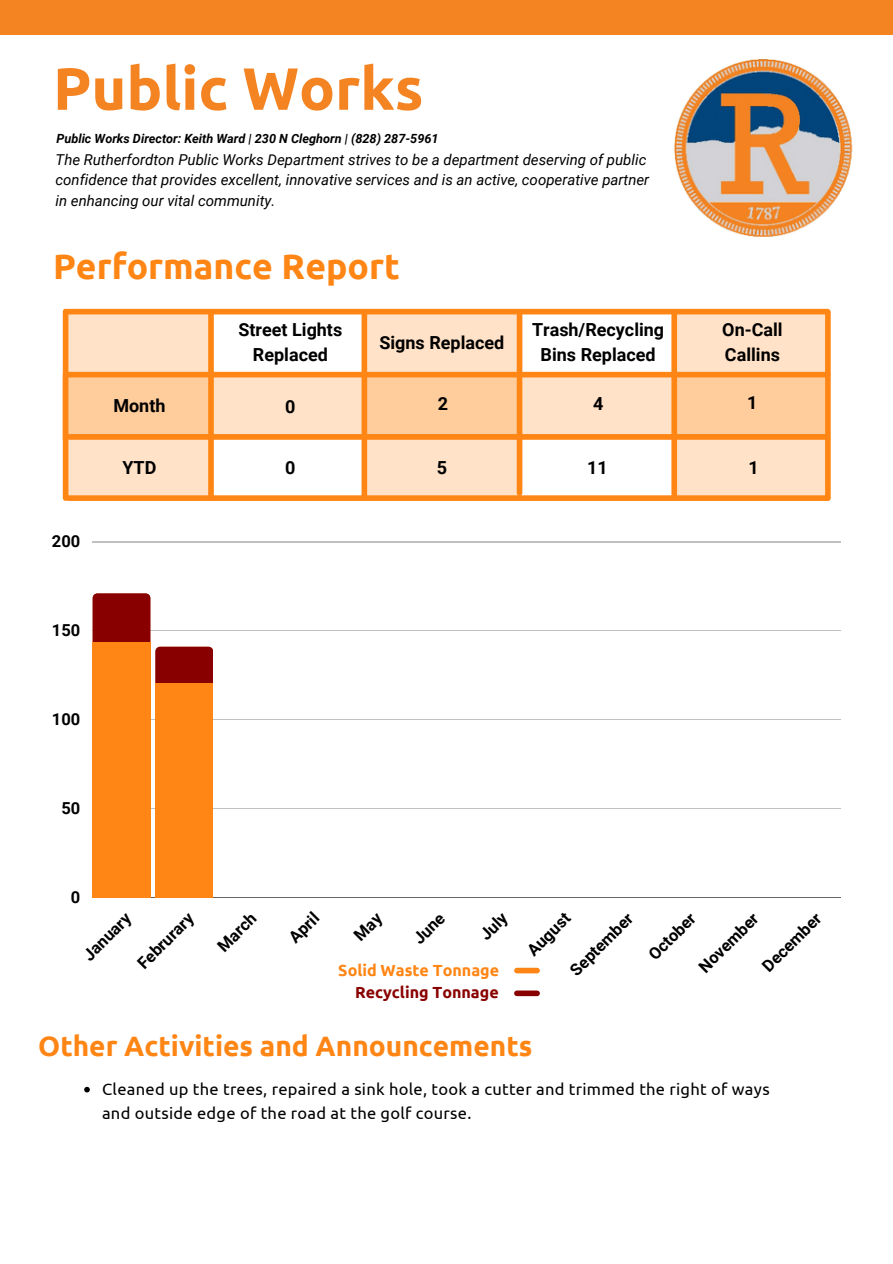
<style>
.page{position:relative;width:893px;height:1264px;background:#fff}
.page>*{position:absolute;margin:0;border:0;box-sizing:border-box;transform-origin:0 0}
.t1{font:700 59.55px "Ubuntu";color:#f48322}
.t2{font:700 35.55px "Ubuntu";color:#ff8514}
.t3{font:700 28.05px "Ubuntu";color:#ff8514}
.t4{font:700 18px/24.8px "Roboto";color:#000;text-align:center}
.t5{font:16.5px/24.8px "Ubuntu";letter-spacing:.015em;color:#000}
.t6{font:700 16.5px "Roboto";color:#000}
.t7{font:700 16.05px "Ubuntu";color:#ff8514}
.t8{font:700 16.05px "Ubuntu";color:#890000}
.t9{font:italic 15px/20.2px "Roboto";color:#000}
.t10{font:italic 700 12.6px "Roboto";color:#000}
</style>
<div class="page">
<hr style="left:93px;top:541px;width:747px;height:1px;background:#000">
<hr style="left:93px;top:630px;width:747px;height:1px;background:#000">
<hr style="left:93px;top:719px;width:747px;height:1px;background:#000">
<hr style="left:93px;top:808px;width:747px;height:1px;background:#000">
<hr style="left:93px;top:897px;width:747px;height:1px;background:#000">
<svg style="left:93px;top:593px;width:57px;height:5px"></svg>
<div style="left:155px;top:646px;width:58px;height:37px;background:#890000"></div>
<div style="left:93px;top:642px;width:57px;height:255px;background:#ff8514"></div>
<div style="left:155px;top:683px;width:58px;height:214px;background:#ff8514"></div>
<div style="left:0;top:0;width:892px;height:34px;background:#f48322"></div>
<svg style="left:84px;top:1086px;width:6px;height:6px"></svg>
<img style="left:585px;top:60px;width:268px;height:266px">
<div style="left:517px;top:967px;width:20px;height:6px;background:#ff8514"></div>
<div style="left:517px;top:990px;width:20px;height:6px;background:#890000"></div>
<div style="left:364px;top:311px;width:155px;height:189px;background:#ffe2c7"></div>
<div style="left:66px;top:309px;width:144px;height:189px;background:#ffe2c7"></div>
<div style="left:677px;top:314px;width:149px;height:182px;background:#ffe2c7"></div>
<svg style="left:62px;top:374px;width:762px;height:65px;background:#ffd4ab"></svg>
<div style="left:68px;top:309px;width:759px;height:5px;background:#ff8514"></div>
<div style="left:68px;top:372px;width:759px;height:5px;background:#ff8514"></div>
<div style="left:69px;top:434px;width:756px;height:5px;background:#ff8514"></div>
<div style="left:68px;top:495px;width:759px;height:6px;background:#ff8514"></div>
<div style="left:825px;top:312px;width:5px;height:186px;background:#ff8514"></div>
<div style="left:516px;top:312px;width:6px;height:181px;background:#ff8514"></div>
<div style="left:208px;top:312px;width:6px;height:185px;background:#ff8514"></div>
<div style="left:63px;top:311px;width:5px;height:187px;background:#ff8514"></div>
<div style="left:361px;top:314px;width:6px;height:181px;background:#ff8514"></div>
<div style="left:671px;top:314px;width:6px;height:181px;background:#ff8514"></div>
<h1 class="t1" style="left:53px;top:54px;width:372px">Public Works</h1>
<p class="t10" style="left:56px;top:131px;width:383px">Public Works Director: Keith Ward | 230 N Cleghorn | (828) 287-5961</p>
<p class="t9" style="left:56px;top:150px;width:595px">The Rutherfordton Public Works Department strives to be a department deserving of public confidence that provides excellent, innovative services and is an active, cooperative partner in enhancing our vital community.</p>
<h2 class="t2" style="left:53px;top:246px;width:348px">Performance Report</h2>
<p class="t4" style="left:238px;top:317px;width:105px">Street Lights<br>Replaced</p>
<p class="t4" style="left:379px;top:330px;width:126px">Signs Replaced</p>
<p class="t4" style="left:532px;top:317px;width:134px">Trash/Recycling<br>Bins Replaced</p>
<p class="t4" style="left:113px;top:393px;width:54px">Month</p>
<p class="t4" style="left:285px;top:394px;width:12px">0</p>
<p class="t4" style="left:437px;top:392px;width:12px">2</p>
<p class="t4" style="left:593px;top:392px;width:12px">4</p>
<p class="t4" style="left:122px;top:456px;width:35px">YTD</p>
<p class="t4" style="left:285px;top:456px;width:12px">0</p>
<p class="t4" style="left:437px;top:456px;width:12px">5</p>
<p class="t4" style="left:587px;top:456px;width:22px">11</p>
<p class="t6" style="left:52px;top:532px;width:30px">200</p>
<p class="t6" style="left:52px;top:620px;width:30px">150</p>
<p class="t6" style="left:52px;top:709px;width:30px">100</p>
<p class="t6" style="left:61px;top:798px;width:20px">50</p>
<p class="t6" style="left:71px;top:887px;width:11px">0</p>
<p class="t4" style="left:722px;top:317px;width:62px;text-align:left">On-Call<br>Callins</p>
<p class="t4" style="left:747px;top:390px;width:12px">1</p>
<p class="t4" style="left:748px;top:456px;width:12px">1</p>
<p class="t6" style="left:79px;top:950px;width:61px;rotate:-45deg">January</p>
<p class="t6" style="left:133px;top:959px;width:73px;rotate:-45deg">Februrary</p>
<p class="t6" style="left:213px;top:941px;width:49px;rotate:-45deg">March</p>
<p class="t6" style="left:285px;top:933px;width:37px;rotate:-45deg">April</p>
<p class="t6" style="left:409px;top:934px;width:38px;rotate:-45deg">June</p>
<p class="t6" style="left:476px;top:930px;width:33px;rotate:-45deg">July</p>
<p class="t6" style="left:523px;top:946px;width:54px;rotate:-45deg">August</p>
<p class="t6" style="left:566px;top:966px;width:83px;rotate:-45deg">September</p>
<p class="t6" style="left:644px;top:950px;width:61px;rotate:-45deg">October</p>
<p class="t6" style="left:694px;top:962px;width:78px;rotate:-45deg">November</p>
<p class="t6" style="left:758px;top:962px;width:77px;rotate:-45deg">December</p>
<p class="t7" style="left:338px;top:960px;width:162px">Solid Waste Tonnage</p>
<p class="t8" style="left:355px;top:983px;width:145px">Recycling Tonnage</p>
<h3 class="t3" style="left:38px;top:1030px;width:495px">Other Activities and Announcements</h3>
<p class="t5" style="left:102px;top:1076px;width:669px">Cleaned up the trees, repaired a sink hole, took a cutter and trimmed the right of ways and outside edge of the road at the golf course.</p>
</div>
